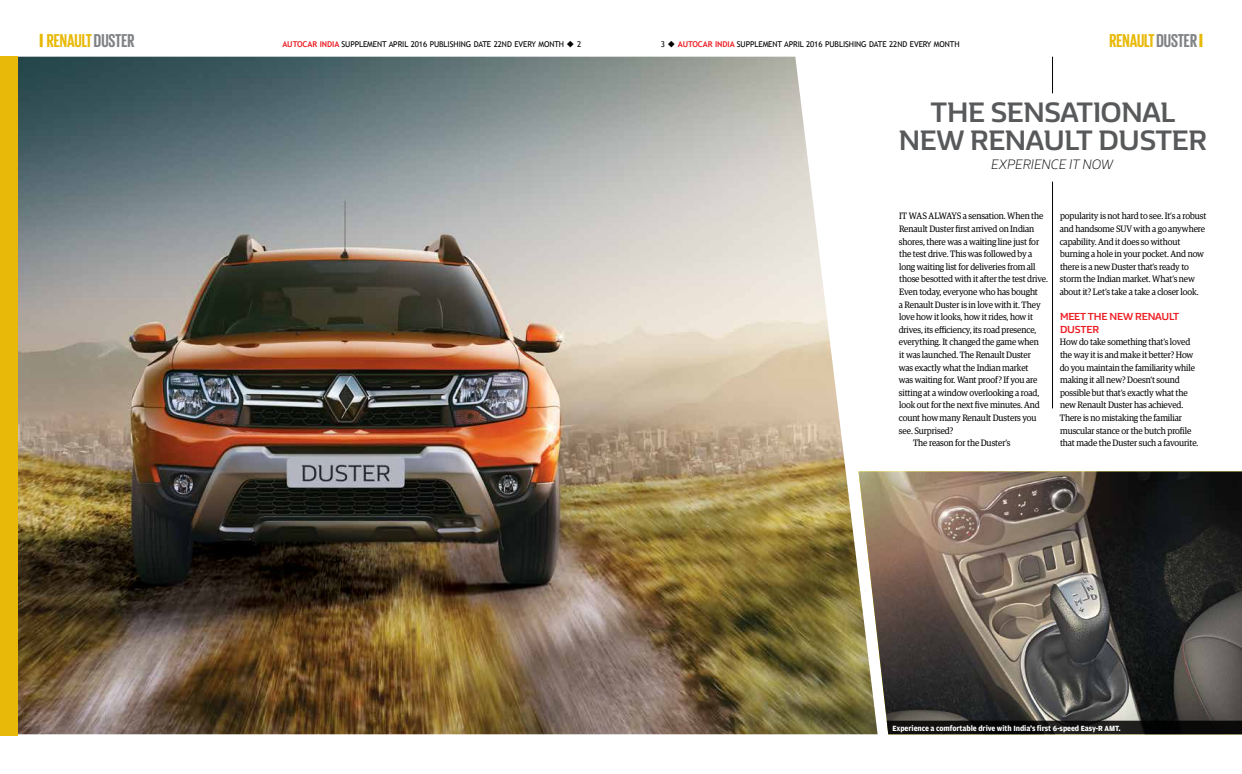
<style>
.page{position:relative;width:1242px;height:774px;background:#fff}
.page>*{position:absolute;margin:0;border:0;box-sizing:border-box;transform-origin:0 0}
.t1{font:700 29px/28px "Renault Life";letter-spacing:-.005em;color:#58595b;text-align:center;scale:.95 1}
.t2{font:700 19px "Giorgio Sans";color:#e8b909}
.t3{font:italic 300 14px "Renault Life";letter-spacing:-.005em;color:#000;scale:.95 1}
.t4{font:700 10.5px/12.6px "Renault Life";letter-spacing:-.01em;color:#ed1d24;scale:.95 1}
.t5{font:9.2px/12.6px "Guardian Egyp";letter-spacing:-.01em;color:#000;scale:.95 1}
.t6{font:8px "Trebuchet MS";letter-spacing:-.01em;color:#000}
.t7{font:700 8px "Amplitude";letter-spacing:-.01em;color:#fff}
.s1{color:#808285}
.s2{font-weight:700;color:#ed1d24}
</style>
<div class="page">
<img style="left:17px;top:57px;width:841px;height:677px">
<hr style="left:1052px;top:57px;width:1px;height:36px;background:#000">
<hr style="left:1052px;top:182px;width:1px;height:226px;background:#000">
<div style="left:0;top:57px;width:17px;height:679px;background:#e8b909"></div>
<img style="left:858px;top:471px;width:384px;height:263px">
<svg style="left:886px;top:721px;width:356px;height:13px;background:#0f0f0e"></svg>
<svg style="left:1199px;top:34px;width:3px;height:13px"></svg>
<svg style="left:40px;top:34px;width:3px;height:13px"></svg>
<h2 class="t2" style="left:47px;top:31px;width:89px">RENAULT<span class="s1">DUSTER</span></h2>
<p class="t6" style="left:282px;top:39px;width:300px"><span class="s2">AUTOCAR INDIA</span> SUPPLEMENT APRIL 2016 PUBLISHING DATE 22ND EVERY MONTH ◆ 2</p>
<p class="t6" style="left:660px;top:39px;width:300px">3 ◆ <span class="s2">AUTOCAR INDIA</span> SUPPLEMENT APRIL 2016 PUBLISHING DATE 22ND EVERY MONTH</p>
<h2 class="t2" style="left:1109px;top:31px;width:89px">RENAULT<span class="s1">DUSTER</span></h2>
<h1 class="t1" style="left:898px;top:97px;width:326px">THE SENSATIONAL<br>NEW RENAULT DUSTER</h1>
<h3 class="t3" style="left:991px;top:155px;width:130px">EXPERIENCE IT NOW</h3>
<p class="t5" style="left:899px;top:209px;width:153px">IT WAS ALWAYS a sensation. When the</p>
<p class="t5" style="left:899px;top:222px;width:144px">Renault Duster first arrived on Indian</p>
<p class="t5" style="left:899px;top:234px;width:149px">shores, there was a waiting line just for</p>
<p class="t5" style="left:899px;top:247px;width:142px">the test drive. This was followed by a</p>
<p class="t5" style="left:899px;top:260px;width:145px">long waiting list for deliveries from all</p>
<p class="t5" style="left:899px;top:272px;width:158px">those besotted with it after the test drive.</p>
<p class="t5" style="left:899px;top:285px;width:148px">Even today, everyone who has bought</p>
<p class="t5" style="left:899px;top:297px;width:151px">a Renault Duster is in love with it. They</p>
<p class="t5" style="left:899px;top:310px;width:142px">love how it looks, how it rides, how it</p>
<p class="t5" style="left:898px;top:323px;width:147px">drives, its efficiency, its road presence,</p>
<p class="t5" style="left:898px;top:335px;width:149px">everything. It changed the game when</p>
<p class="t5" style="left:899px;top:348px;width:140px">it was launched. The Renault Duster</p>
<p class="t5" style="left:899px;top:360px;width:138px">was exactly what the Indian market</p>
<p class="t5" style="left:899px;top:373px;width:147px">was waiting for. Want proof? If you are</p>
<p class="t5" style="left:899px;top:386px;width:149px">sitting at a window overlooking a road,</p>
<p class="t5" style="left:899px;top:398px;width:150px">look out for the next five minutes. And</p>
<p class="t5" style="left:898px;top:411px;width:147px">count how many Renault Dusters you</p>
<p class="t5" style="left:899px;top:423px;width:59px">see. Surprised?</p>
<p class="t5" style="left:913px;top:436px;width:104px">The reason for the Duster’s</p>
<p class="t5" style="left:1059px;top:209px;width:156px">popularity is not hard to see. It’s a robust and handsome SUV with a go anywhere capability. And it does so without burning a hole in your pocket. And now there is a new Duster that’s ready to storm the Indian market. What’s new about it? Let’s take a take a closer look.</p>
<p class="t4" style="left:1060px;top:310px;width:127px">MEET THE NEW RENAULT<br>DUSTER</p>
<p class="t5" style="left:1059px;top:335px;width:148px">How do take something that’s loved the way it is and make it better? How do you maintain the familiarity while making it all new? Doesn’t sound possible but that’s exactly what the new Renault Duster has achieved.<br>There is no mistaking the familiar muscular stance or the butch profile that made the Duster such a favourite.</p>
<p class="t7" style="left:892px;top:724px;width:230px">Experience a comfortable drive with India’s first 6-speed Easy-R AMT.</p>
</div>
